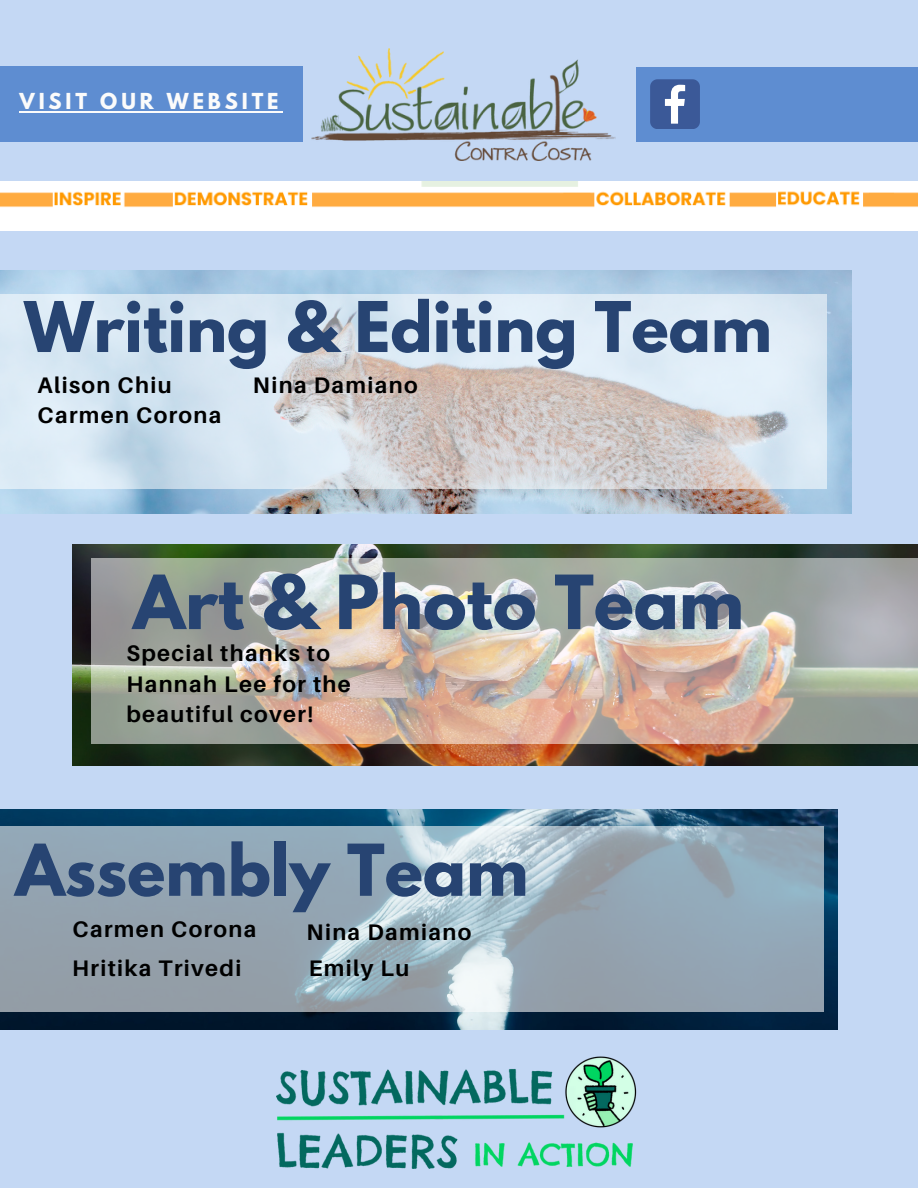
<style>
.page{position:relative;width:918px;height:1188px;background:#c4d8f4}
.page>*{position:absolute;margin:0;border:0;box-sizing:border-box;transform-origin:0 0}
.t1{font:700 66.15px "League Spartan";color:#274472}
.t2{font:700 63.3px "League Spartan";color:#274472}
.t3{font:700 61.8px "League Spartan";color:#274472}
.t4{font:700 22.5px/30.3px "Aileron";letter-spacing:.06em;color:#000}
.t5{font:700 19.5px "League Spartan";letter-spacing:.2em;color:#fbfbfb}
</style>
<div class="page">
<img style="left:312px;top:49px;width:304px;height:111px">
<div style="left:0;top:67px;width:302px;height:75px;background:#5e8dd1"></div>
<hr style="left:19px;top:111px;width:264px;height:2px;background:#fbfbfb">
<div style="left:637px;top:67px;width:281px;height:75px;background:#5e8dd1"></div>
<svg style="left:650px;top:79px;width:50px;height:50px;background:#5a74a9"></svg>
<img style="left:0;top:182px;width:918px;height:48px">
<img style="left:277px;top:1056px;width:360px;height:113px">
<img style="left:73px;top:545px;width:844px;height:220px">
<img style="left:92px;top:558px;width:826px;height:186px">
<img style="left:0;top:809px;width:837px;height:221px">
<svg style="left:0;top:827px;width:823px;height:185px;background:#9bacb8"></svg>
<img style="left:0;top:270px;width:852px;height:243px">
<svg style="left:0;top:295px;width:827px;height:194px;background:#d5dde4"></svg>
<p class="t5" style="left:19px;top:91px;width:261px">VISIT OUR WEBSITE</p>
<h1 class="t3" style="left:24px;top:296px;width:749px">Writing &amp; Editing Team</h1>
<h2 class="t4" style="left:38px;top:370px;width:185px">Alison Chiu<br>Carmen Corona</h2>
<h2 class="t4" style="left:253px;top:370px;width:166px">Nina Damiano</h2>
<h2 class="t1" style="left:133px;top:570px;width:612px">Art &amp; Photo Team</h2>
<h2 class="t4" style="left:126px;top:638px;width:226px">Special thanks to<br>Hannah Lee for the beautiful cover!</h2>
<p class="t2" style="left:15px;top:839px;width:515px">Assembly Team</p>
<h2 class="t4" style="left:73px;top:913px;width:185px">Carmen Corona</h2>
<p class="t4" style="left:72px;top:953px;width:171px">Hritika Trivedi</p>
<h1 class="t4" style="left:307px;top:916px;width:166px">Nina Damiano</h1>
<h2 class="t4" style="left:309px;top:953px;width:102px">Emily Lu</h2>
</div>
